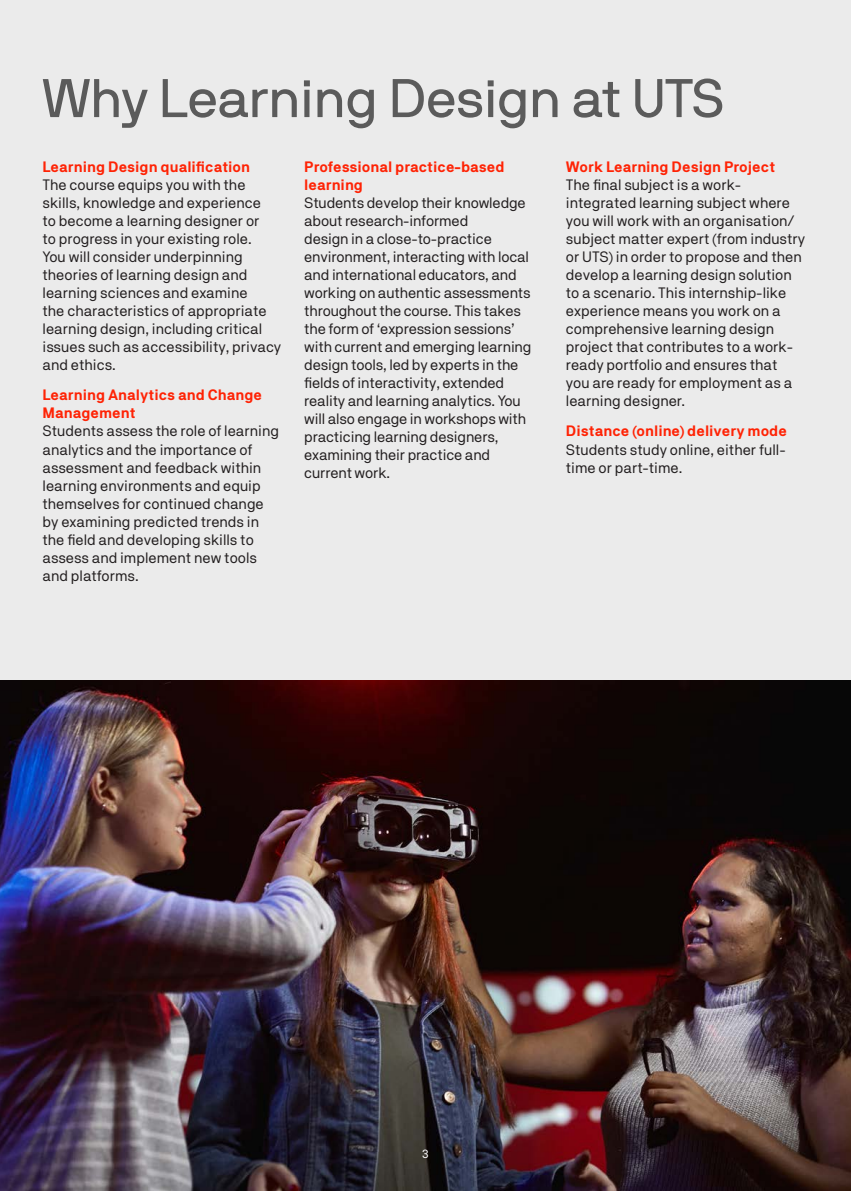
<style>
.page{position:relative;width:851px;height:1191px;background:#fff}
.page>*{position:absolute;margin:0;border:0;box-sizing:border-box;transform-origin:0 0}
.Page_title_65pt_-_Grey{font:54px "NB International Pro";color:#5b5b5b}
.Body_copy_-_10pt{font:15px/18px "NB Akademie";color:#231f20}
.Subhead_Bold_10pt_-_Red{font:700 15px/18px "NB Akademie";color:#ff2305}
.Body_Text{font:12px "NB Akademie";color:#fff}
</style>
<div class="page">
<div style="left:0;top:0;width:850px;height:1191px;background:#ebebeb"></div>
<img style="left:0;top:680px;width:850px;height:511px">
<p class="Page_title_65pt_-_Grey" style="left:43px;top:67px;width:683px">Why Learning Design at UTS</p>
<p class="Subhead_Bold_10pt_-_Red" style="left:304px;top:157px;width:202px">Professional practice-based learning</p>
<p class="Body_copy_-_10pt" style="left:304px;top:193px;width:229px">Students develop their knowledge about research-informed<br>design in a close-to-practice environment, interacting with local and international educators, and working on authentic assessments throughout the course. This takes the form of ‘expression sessions’ with current and emerging learning design tools, led by experts in the fields of interactivity, extended reality and learning analytics. You will also engage in workshops with practicing learning designers, examining their practice and current work.</p>
<p class="Subhead_Bold_10pt_-_Red" style="left:43px;top:157px;width:209px">Learning Design qualification</p>
<p class="Body_copy_-_10pt" style="left:43px;top:175px;width:240px">The course equips you with the skills, knowledge and experience<br>to become a learning designer or<br>to progress in your existing role.<br>You will consider underpinning theories of learning design and learning sciences and examine<br>the characteristics of appropriate learning design, including critical issues such as accessibility, privacy and ethics.</p>
<p class="Subhead_Bold_10pt_-_Red" style="left:43px;top:386px;width:221px">Learning Analytics and Change<br>Management</p>
<p class="Body_copy_-_10pt" style="left:43px;top:422px;width:238px">Students assess the role of learning analytics and the importance of assessment and feedback within learning environments and equip themselves for continued change by examining predicted trends in the field and developing skills to assess and implement new tools and platforms.</p>
<p class="Subhead_Bold_10pt_-_Red" style="left:566px;top:157px;width:211px">Work Learning Design Project</p>
<p class="Body_copy_-_10pt" style="left:566px;top:175px;width:241px">The final subject is a work&shy;integrated learning subject where you will work with an organisation/ subject matter expert (from industry or UTS) in order to propose and then develop a learning design solution to a scenario. This internship-like experience means you work on a comprehensive learning design project that contributes to a work&shy;ready portfolio and ensures that<br>you are ready for employment as a learning designer.</p>
<p class="Subhead_Bold_10pt_-_Red" style="left:566px;top:422px;width:222px">Distance (online) delivery mode</p>
<p class="Body_copy_-_10pt" style="left:566px;top:440px;width:221px">Students study online, either full&shy;time or part-time.</p>
<p class="Body_Text" style="left:422px;top:1146px;width:8px">3</p>
</div>
